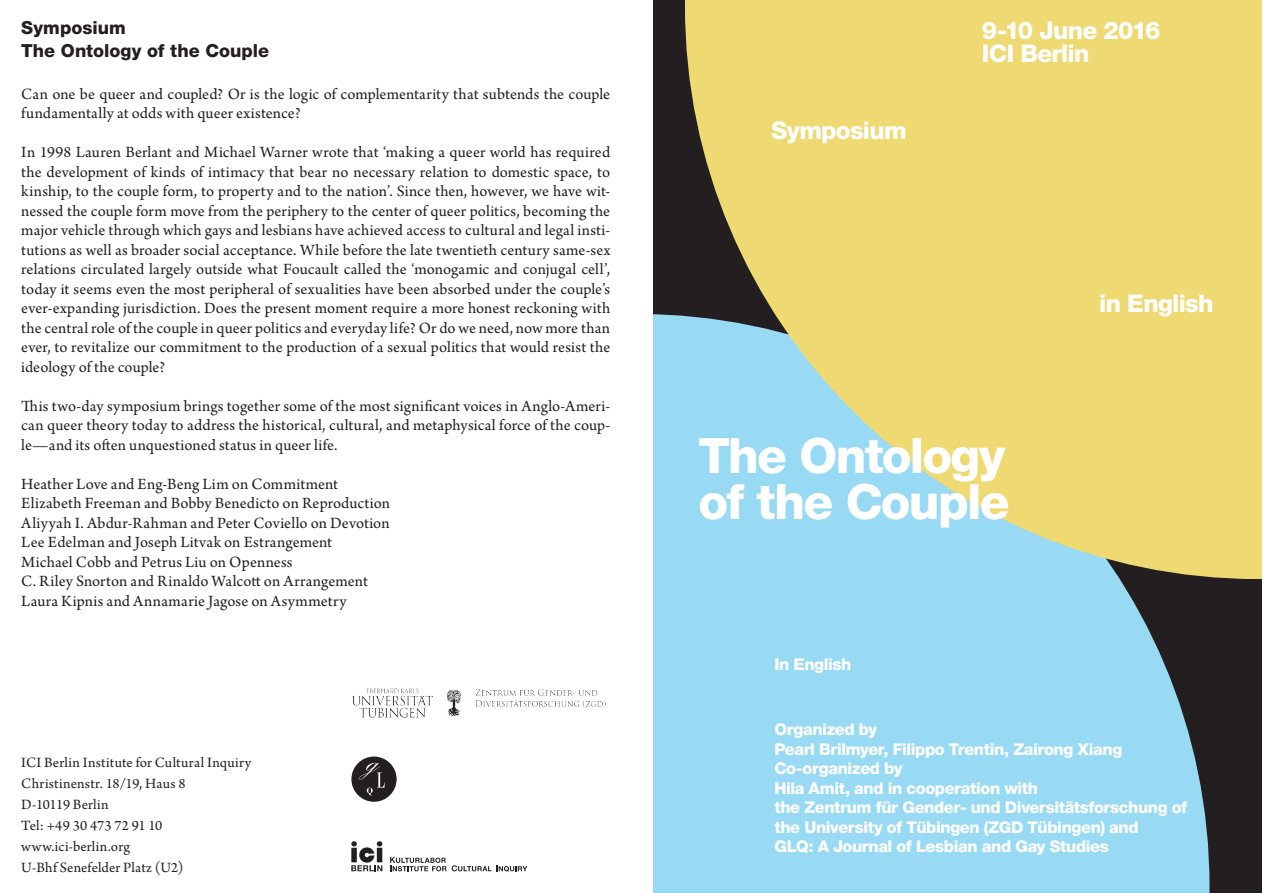
<style>
.page{position:relative;width:1263px;height:893px;background:#fff}
.page>*{position:absolute;margin:0;border:0;box-sizing:border-box;transform-origin:0 0}
.t1{font:800 48.75px/45.8px "Helvetica Neue LT Pro";letter-spacing:-.035em;color:#fff}
.t2{font:800 24.3px/23px "Helvetica Neue LT Pro";letter-spacing:-.03em;color:#fff}
.t3{font:800 18px/22.5px "Helvetica Neue LT Pro";color:#231f20}
.t4{font:16.5px/19.5px "Arno Pro";letter-spacing:.005em;color:#231f20}
.t5{font:800 16.2px/19.5px "Helvetica Neue LT Pro";letter-spacing:-.025em;color:#fff}
.t6{font:15px/21px "Arno Pro";letter-spacing:.015em;color:#231f20}
</style>
<div class="page">
<div style="left:476px;top:0;width:786px;height:893px;background:#231f20"></div>
<div style="left:652px;top:314px;width:557px;height:579px;background:#98daf4"></div>
<svg style="left:685px;top:0;width:577px;height:579px;background:#d8d386"></svg>
<div style="left:0;top:0;width:652px;height:893px;background:#fff"></div>
<svg style="left:390px;top:857px;width:137px;height:15px"></svg>
<svg style="left:351px;top:841px;width:31px;height:30px"></svg>
<div style="left:351px;top:756px;width:46px;height:46px;background:#231f20;border-radius:50%"></div>
<svg style="left:359px;top:763px;width:26px;height:32px"></svg>
<img style="left:352px;top:689px;width:254px;height:28px">
<p class="t3" style="left:21px;top:16px;width:249px">Symposium<br>The Ontology of the Couple</p>
<p class="t4" style="left:21px;top:85px;width:590px">Can one be queer and coupled? Or is the logic of complementarity that subtends the couple fundamentally at odds with queer existence?</p>
<p class="t4" style="left:21px;top:143px;width:590px;text-align:justify">In 1998 Lauren Berlant and Michael Warner wrote that ‘making a queer world has required the development of kinds of intimacy that bear no necessary relation to domestic space, to kinship, to the couple form, to property and to the nation’. Since then, however, we have wit&shy;nessed the couple form move from the periphery to the center of queer politics, becoming the major vehicle through which gays and lesbians have achieved access to cultural and legal insti&shy;tutions as well as broader social acceptance. While before the late twentieth century same-sex relations circulated largely outside what Foucault called the ‘monogamic and conjugal cell’, today it seems even the most peripheral of sexualities have been absorbed under the couple’s ever-expanding jurisdiction. Does the present moment require a more honest reckoning with the central role of the couple in queer politics and everyday life? Or do we need, now more than ever, to revitalize our commitment to the production of a sexual politics that would resist the ideology of the couple?</p>
<p class="t4" style="left:21px;top:397px;width:590px;text-align:justify">This two-day symposium brings together some of the most significant voices in Anglo-Ameri&shy;can queer theory today to address the historical, cultural, and metaphysical force of the coup&shy;le—and its often unquestioned status in queer life.</p>
<p class="t4" style="left:21px;top:475px;width:370px">Heather Love and Eng-Beng Lim on Commitment Elizabeth Freeman and Bobby Benedicto on Reproduction Aliyyah I. Abdur-Rahman and Peter Coviello on Devotion Lee Edelman and Joseph Litvak on Estrangement<br>Michael Cobb and Petrus Liu on Openness<br>C. Riley Snorton and Rinaldo Walcott on Arrangement Laura Kipnis and Annamarie Jagose on Asymmetry</p>
<p class="t6" style="left:21px;top:752px;width:232px">ICI Berlin Institute for Cultural Inquiry<br>Christinenstr. 18/19, Haus 8<br>D-10119 Berlin<br>Tel: +49 30 473 72 91 10 www.ici-berlin.org<br>U-Bhf Senefelder Platz (U2)</p>
<h2 class="t2" style="left:771px;top:118px;width:137px">Symposium</h2>
<h2 class="t2" style="left:982px;top:18px;width:180px">9-10 June 2016<br>ICI Berlin</h2>
<h2 class="t2" style="left:1099px;top:292px;width:116px">in English</h2>
<h1 class="t1" style="left:698px;top:432px;width:313px">The Ontology of the Couple</h1>
<p class="t5" style="left:774px;top:654px;width:79px">In English</p>
<p class="t5" style="left:774px;top:720px;width:414px">Organized by<br>Pearl Brilmyer, Filippo Trentin, Zairong Xiang Co-organized by<br>Hila Amit, and in cooperation with<br>the Zentrum für Gender- und Diversitätsforschung of the University of Tübingen (ZGD Tübingen) and<br>GLQ: A Journal of Lesbian and Gay Studies</p>
</div>
